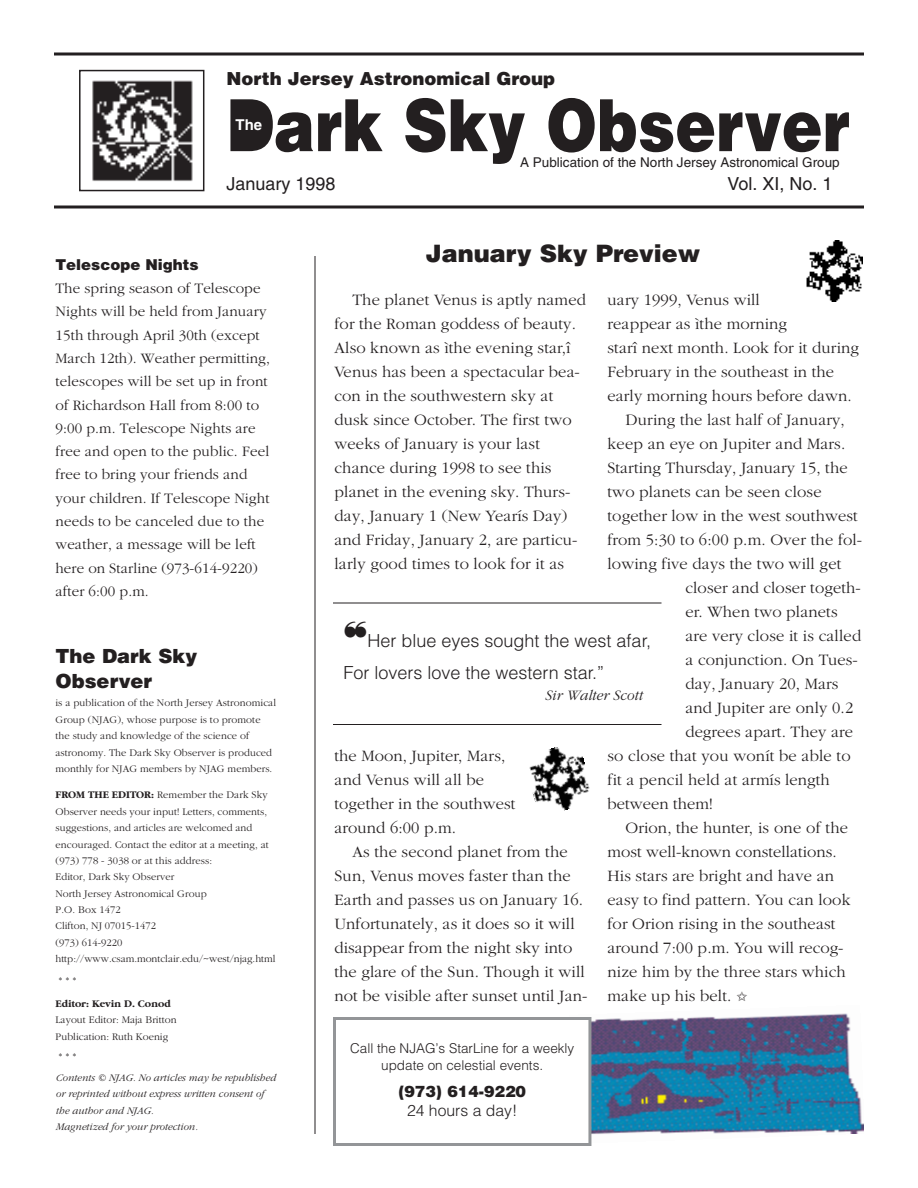
<style>
.page{position:relative;width:918px;height:1188px;background:#fff}
.page>*{position:absolute;margin:0;border:0;box-sizing:border-box;transform-origin:0 0}
.t1{font:900 72px "Helvetica";color:#231f20;scale:.85 1}
.t2{font:900 24px "Helvetica";color:#231f20}
.t3{font:900 19.5px/24.8px "Helvetica";color:#231f20}
.t4{font:300 18px/31.5px "Helvetica";color:#231f20}
.t5{font:900 18px "Helvetica";color:#231f20}
.t6{font:18px "Helvetica";color:#231f20}
.t7{font:300 16.5px/24px "Garamond";letter-spacing:.01em;color:#231f20}
.t8{font:900 15.75px "Helvetica";color:#231f20}
.t9{font:300 15.75px "Helvetica";color:#231f20}
.t10{font:300 15px/23.2px "Garamond";letter-spacing:.01em;color:#231f20}
.t11{font:italic 300 15px "Garamond";color:#231f20}
.t12{font:900 15px "Helvetica";color:#231f20}
.t13{font:700 15px "Helvetica";color:#fff}
.t14{font:300 13.5px/16.5px "Helvetica";color:#231f20;text-align:center}
.t15{font:13.5px "Helvetica";color:#231f20}
.t16{font:300 10.5px/16.4px "Garamond";letter-spacing:.01em;color:#231f20}
.t17{font:italic 300 10.5px/16.4px "Garamond";color:#231f20}
.t18{font:700 10.5px "Garamond";color:#231f20}
.s1{font-weight:700}
.s2{color:#fff}
</style>
<div class="page">
<svg style="left:54px;top:52px;width:810px;height:4px;background:#595657"></svg>
<hr style="left:54px;top:206px;width:810px;height:2px;background:#231f20">
<hr style="left:315px;top:256px;width:1px;height:878px;background:#231f20">
<img style="left:92px;top:80px;width:101px;height:101px">
<div style="left:79px;top:70px;width:125px;height:121px;border:2px solid #231f20"></div>
<div style="left:234px;top:110px;width:31px;height:32px;background:#231f20"></div>
<hr style="left:333px;top:603px;width:329px;height:1px;background:#231f20">
<hr style="left:333px;top:724px;width:329px;height:1px;background:#231f20">
<img style="left:806px;top:240px;width:56px;height:62px">
<img style="left:529px;top:747px;width:61px;height:64px">
<img style="left:591px;top:1013px;width:272px;height:130px">
<div style="left:333px;top:1017px;width:258px;height:129px;border:3px solid #939598"></div>
<p class="t5" style="left:226px;top:68px;width:330px">North Jersey Astronomical Group</p>
<h1 class="t1" style="left:226px;top:84px;width:735px">Dark Sky Observer</h1>
<p class="t6" style="left:226px;top:177px;width:111px">January 1998</p>
<p class="t6" style="left:728px;top:177px;width:107px">Vol. XI, No. 1</p>
<p class="t13" style="left:236px;top:118px;width:28px">The</p>
<p class="t15" style="left:520px;top:157px;width:321px">A Publication of the North Jersey Astronomical Group</p>
<p class="t12" style="left:56px;top:256px;width:145px">Telescope Nights</p>
<p class="t10" style="left:56px;top:276px;width:216px">The spring season of Telescope<br>Nights will be held from January<br>15th through April 30th (except<br>March 12th). Weather permitting, telescopes will be set up in front of Richardson Hall from 8:00 to<br>9:00 p.m. Telescope Nights are free and open to the public. Feel free to bring your friends and your children. If Telescope Night needs to be canceled due to the weather, a message will be left here on Starline (973-614-9220) after 6:00 p.m.</p>
<p class="t3" style="left:56px;top:644px;width:143px">The Dark Sky<br>Observer</p>
<p class="t16" style="left:56px;top:695px;width:222px">is a publication of the North Jersey Astronomical Group (NJAG), whose purpose is to promote the study and knowledge of the science of astronomy. The Dark Sky Observer is produced monthly for NJAG members by NJAG members.</p>
<p class="t16" style="left:56px;top:787px;width:221px"><span class="s1">FROM THE EDITOR:</span> Remember the Dark Sky Observer needs your input! Letters, comments, suggestions, and articles are welcomed and encouraged. Contact the editor at a meeting, at (973) 778 - 3038 or at this address:<br>Editor, Dark Sky Observer<br>North Jersey Astronomical Group<br>P.O. Box 1472<br>Clifton, NJ 07015-1472<br>(973) 614-9220 http://www.csam.montclair.edu/~west/njag.html</p>
<p class="t16" style="left:59px;top:972px;width:19px">* * *</p>
<p class="t18" style="left:56px;top:997px;width:117px">Editor: Kevin D. Conod</p>
<p class="t16" style="left:56px;top:1011px;width:123px">Layout Editor: Maja Britton<br>Publication: Ruth Koenig</p>
<p class="t16" style="left:59px;top:1048px;width:19px">* * *</p>
<p class="t17" style="left:56px;top:1069px;width:222px">Contents © NJAG. No articles may be republished or reprinted without express written consent of the author and NJAG.<br>Magnetized for your protection.</p>
<h2 class="t2" style="left:426px;top:239px;width:276px">January Sky Preview</h2>
<p class="t7" style="left:608px;top:288px;width:154px">uary 1999, Venus will</p>
<p class="t7" style="left:608px;top:312px;width:181px">reappear as ìthe morning</p>
<p class="t7" style="left:608px;top:336px;width:253px">starî next month. Look for it during</p>
<p class="t7" style="left:608px;top:360px;width:228px">February in the southeast in the</p>
<p class="t7" style="left:608px;top:384px;width:246px">early morning hours before dawn.</p>
<p class="t7" style="left:626px;top:408px;width:221px">During the last half of January,</p>
<p class="t7" style="left:608px;top:432px;width:239px">keep an eye on Jupiter and Mars.</p>
<p class="t7" style="left:608px;top:456px;width:242px">Starting Thursday, January 15, the</p>
<p class="t7" style="left:608px;top:480px;width:216px">two planets can be seen close</p>
<p class="t7" style="left:608px;top:504px;width:252px">together low in the west southwest</p>
<p class="t7" style="left:608px;top:528px;width:256px">from 5:30 to 6:00 p.m. Over the fol-</p>
<p class="t7" style="left:608px;top:552px;width:235px">lowing five days the two will get</p>
<p class="t7" style="left:685px;top:576px;width:177px">closer and closer togeth-</p>
<p class="t7" style="left:685px;top:600px;width:154px">er. When two planets</p>
<p class="t7" style="left:685px;top:624px;width:177px">are very close it is called</p>
<p class="t7" style="left:685px;top:648px;width:174px">a conjunction. On Tues-</p>
<p class="t7" style="left:685px;top:672px;width:155px">day, January 20, Mars</p>
<p class="t7" style="left:685px;top:696px;width:169px">and Jupiter are only 0.2</p>
<p class="t7" style="left:685px;top:720px;width:169px">degrees apart. They are</p>
<p class="t7" style="left:608px;top:744px;width:245px">so close that you wonít be able to</p>
<p class="t7" style="left:608px;top:768px;width:224px">fit a pencil held at armís length</p>
<p class="t7" style="left:608px;top:792px;width:107px">between them!</p>
<p class="t7" style="left:626px;top:816px;width:224px">Orion, the hunter, is one of the</p>
<p class="t7" style="left:608px;top:840px;width:231px">most well-known constellations.</p>
<p class="t7" style="left:608px;top:864px;width:228px">His stars are bright and have an</p>
<p class="t7" style="left:608px;top:888px;width:245px">easy to find pattern. You can look</p>
<p class="t7" style="left:608px;top:912px;width:229px">for Orion rising in the southeast</p>
<p class="t7" style="left:608px;top:936px;width:238px">around 7:00 p.m. You will recog-</p>
<p class="t7" style="left:608px;top:960px;width:240px">nize him by the three stars which</p>
<p class="t7" style="left:608px;top:984px;width:142px">make up his belt. ✩</p>
<p class="t7" style="left:335px;top:288px;width:253px;text-indent:18px">The planet Venus is aptly named for the Roman goddess of beauty.<br>Also known as ìthe evening star,î<br>Venus has been a spectacular bea&shy;con in the southwestern sky at dusk since October. The first two weeks of January is your last chance during 1998 to see this planet in the evening sky. Thurs&shy;day, January 1 (New Yearís Day) and Friday, January 2, are particu&shy;larly good times to look for it as</p>
<p class="t4" style="left:344px;top:625px;width:309px">❝Her blue eyes sought the west afar,<br>For lovers love the western star.”</p>
<p class="t11" style="left:544px;top:686px;width:122px">Sir Walter Scott<span class="s2">kkk</span></p>
<p class="t7" style="left:335px;top:744px;width:183px">the Moon, Jupiter, Mars, and Venus will all be together in the southwest around 6:00 p.m.</p>
<p class="t7" style="left:335px;top:840px;width:254px;text-indent:18px">As the second planet from the Sun, Venus moves faster than the Earth and passes us on January 16.<br>Unfortunately, as it does so it will disappear from the night sky into the glare of the Sun. Though it will not be visible after sunset until Jan-</p>
<p class="t14" style="left:350px;top:1040px;width:226px">Call the NJAG’s StarLine for a weekly update on celestial events.</p>
<p class="t8" style="left:398px;top:1082px;width:129px">(973) 614-9220</p>
<p class="t9" style="left:407px;top:1102px;width:112px">24 hours a day!</p>
</div>
